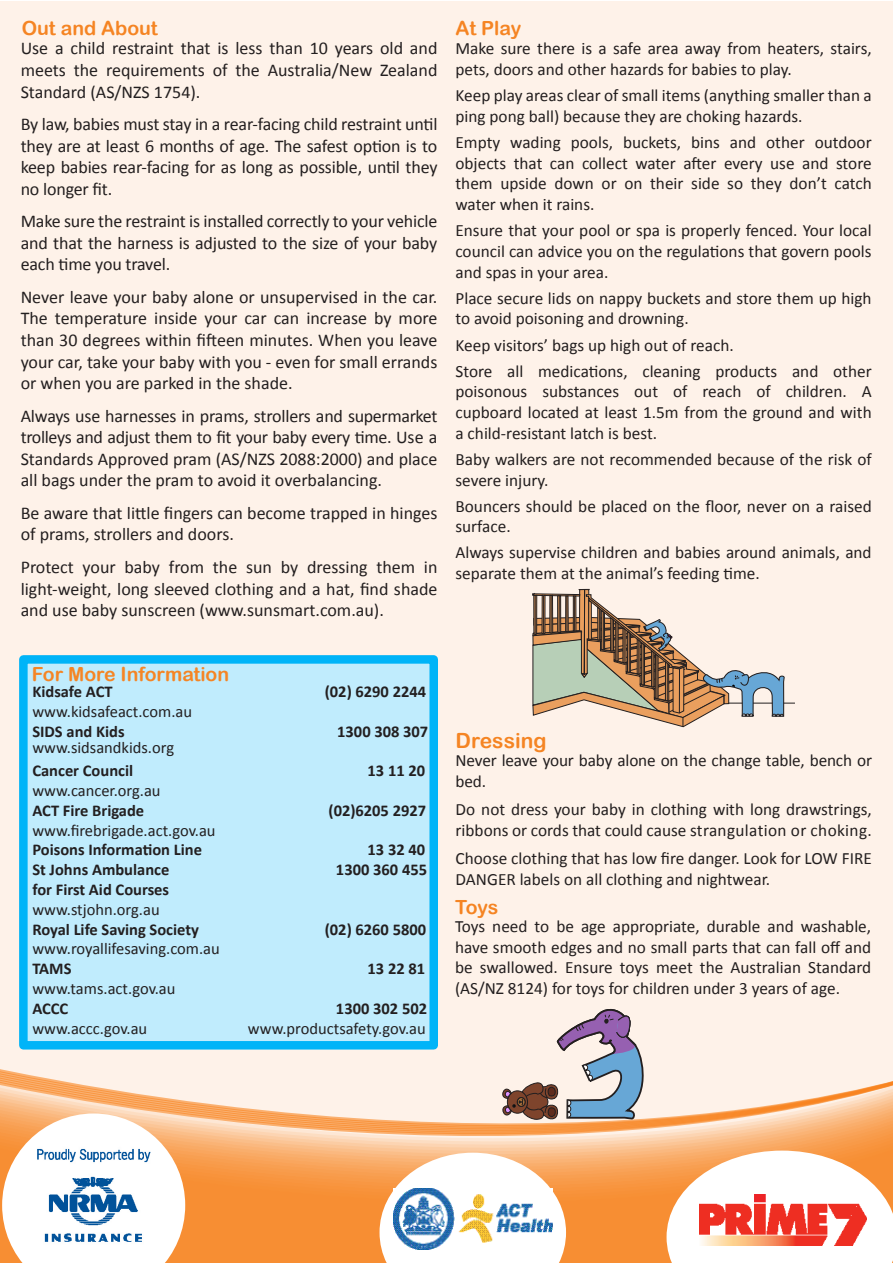
<style>
.page{position:relative;width:893px;height:1263px;background:#fff}
.page>*{position:absolute;margin:0;border:0;box-sizing:border-box;transform-origin:0 0}
.t1{font:21px "Arial Rounded MT Bold";color:#f58524}
.t2{font:19.5px "Arial Rounded MT Bold";color:#f58524}
.t3{font:18px/21.6px "Calibri";color:#231f20;text-align:justify}
.t4{font:17.25px/20.7px "Calibri";color:#231f20}
.t5{font:700 16.5px "Calibri";color:#231f20}
.t6{font:16.5px "Calibri";color:#231f20}
</style>
<div class="page">
<div style="left:0;top:1px;width:892px;height:1055px;background:#fef2e9"></div>
<svg style="left:0;top:1137px;width:892px;height:126px;background:#f89f52"></svg>
<hr style="left:0;top:1062px;width:892px;height:4px;background:#fef2e9">
<svg style="left:0;top:1066px;width:892px;height:70px;background:#fcd8b9"></svg>
<div style="left:24px;top:660px;width:410px;height:385px;background:#c0ecfd"></div>
<div style="left:19px;top:655px;width:419px;height:394px;border:9px solid #00b4f8"></div>
<svg style="left:2px;top:1113px;width:183px;height:150px"></svg>
<svg style="left:666px;top:1150px;width:226px;height:113px"></svg>
<svg style="left:379px;top:1153px;width:177px;height:110px"></svg>
<img style="left:699px;top:1195px;width:167px;height:50px">
<img style="left:393px;top:1189px;width:159px;height:60px">
<img style="left:27px;top:1144px;width:132px;height:116px">
<hr style="left:728px;top:703px;width:67px;height:1px;background:#231f20">
<svg style="left:556px;top:1121px;width:96px;height:142px;background:#f8a45b"></svg>
<svg style="left:500px;top:589px;width:285px;height:532px;background:#ebded4"></svg>
<p class="t2" style="left:22px;top:17px;width:138px">Out and About</p>
<p class="t3" style="left:21px;top:37px;width:418px">Use a child restraint that is less than 10 years old and meets the requirements of the Australia/New Zealand Standard (AS/NZS 1754).</p>
<p class="t3" style="left:21px;top:113px;width:418px">By law, babies must stay in a rear-facing child restraint until they are at least 6 months of age. The safest option is to keep babies rear-facing for as long as possible, until they no longer fit.</p>
<p class="t3" style="left:21px;top:210px;width:418px">Make sure the restraint is installed correctly to your vehicle and that the harness is adjusted to the size of your baby each time you travel.</p>
<p class="t3" style="left:21px;top:286px;width:418px">Never leave your baby alone or unsupervised in the car.<br>The temperature inside your car can increase by more than 30 degrees within fifteen minutes. When you leave your car, take your baby with you - even for small errands or when you are parked in the shade.</p>
<p class="t3" style="left:21px;top:405px;width:418px">Always use harnesses in prams, strollers and supermarket trolleys and adjust them to fit your baby every time. Use a Standards Approved pram (AS/NZS 2088:2000) and place all bags under the pram to avoid it overbalancing.</p>
<p class="t3" style="left:21px;top:502px;width:418px">Be aware that little fingers can become trapped in hinges of prams, strollers and doors.</p>
<p class="t3" style="left:21px;top:556px;width:418px">Protect your baby from the sun by dressing them in light-weight, long sleeved clothing and a hat, find shade and use baby sunscreen (www.sunsmart.com.au).</p>
<p class="t2" style="left:455px;top:17px;width:67px">At Play</p>
<p class="t4" style="left:455px;top:38px;width:418px">Make sure there is a safe area away from heaters, stairs, pets, doors and other hazards for babies to play.</p>
<p class="t4" style="left:455px;top:85px;width:418px">Keep play areas clear of small items (anything smaller than a ping pong ball) because they are choking hazards.</p>
<p class="t4" style="left:455px;top:132px;width:418px;text-align:justify">Empty wading pools, buckets, bins and other outdoor objects that can collect water after every use and store them upside down or on their side so they don’t catch water when it rains.</p>
<p class="t4" style="left:455px;top:220px;width:418px;text-align:justify">Ensure that your pool or spa is properly fenced. Your local council can advice you on the regulations that govern pools and spas in your area.</p>
<p class="t4" style="left:455px;top:287px;width:418px">Place secure lids on nappy buckets and store them up high to avoid poisoning and drowning.</p>
<p class="t4" style="left:455px;top:332px;width:418px;line-height:26.1px">Keep visitors’ bags up high out of reach.<br>Store all medications, cleaning products and other</p>
<p class="t4" style="left:455px;top:381px;width:418px;text-align:justify">poisonous substances out of reach of children. A cupboard located at least 1.5m from the ground and with a child-resistant latch is best.</p>
<p class="t4" style="left:455px;top:449px;width:418px">Baby walkers are not recommended because of the risk of severe injury.</p>
<p class="t4" style="left:455px;top:495px;width:418px">Bouncers should be placed on the floor, never on a raised surface.</p>
<p class="t4" style="left:455px;top:542px;width:418px">Always supervise children and babies around animals, and separate them at the animal’s feeding time.</p>
<p class="t2" style="left:32px;top:662px;width:199px">For More Information</p>
<p class="t5" style="left:32px;top:681px;width:82px">Kidsafe ACT</p>
<p class="t5" style="left:325px;top:681px;width:103px">(02) 6290 2244</p>
<p class="t6" style="left:32px;top:701px;width:161px">www.kidsafeact.com.au</p>
<p class="t5" style="left:32px;top:721px;width:94px">SIDS and Kids</p>
<p class="t5" style="left:337px;top:721px;width:93px">1300 308 307</p>
<p class="t6" style="left:32px;top:738px;width:143px">www.sidsandkids.org</p>
<p class="t5" style="left:32px;top:760px;width:102px">Cancer Council</p>
<p class="t5" style="left:368px;top:760px;width:59px">13 11 20</p>
<p class="t6" style="left:32px;top:780px;width:130px">www.cancer.org.au</p>
<p class="t5" style="left:32px;top:800px;width:113px">ACT Fire Brigade</p>
<p class="t5" style="left:328px;top:800px;width:99px">(02)6205 2927</p>
<p class="t6" style="left:32px;top:820px;width:185px">www.firebrigade.act.gov.au</p>
<p class="t5" style="left:32px;top:840px;width:171px">Poisons Information Line</p>
<p class="t5" style="left:368px;top:840px;width:59px">13 32 40</p>
<p class="t5" style="left:32px;top:859px;width:139px">St Johns Ambulance</p>
<p class="t5" style="left:336px;top:859px;width:93px">1300 360 455</p>
<p class="t5" style="left:32px;top:879px;width:138px">for First Aid Courses</p>
<p class="t6" style="left:32px;top:899px;width:129px">www.stjohn.org.au</p>
<p class="t5" style="left:32px;top:919px;width:168px">Royal Life Saving Society</p>
<p class="t5" style="left:325px;top:919px;width:103px">(02) 6260 5800</p>
<p class="t6" style="left:32px;top:939px;width:189px">www.royallifesaving.com.au</p>
<p class="t5" style="left:32px;top:958px;width:41px">TAMS</p>
<p class="t5" style="left:368px;top:958px;width:59px">13 22 81</p>
<p class="t6" style="left:32px;top:978px;width:145px">www.tams.act.gov.au</p>
<p class="t5" style="left:32px;top:998px;width:37px">ACCC</p>
<p class="t5" style="left:336px;top:998px;width:93px">1300 302 502</p>
<p class="t6" style="left:32px;top:1018px;width:116px">www.accc.gov.au</p>
<p class="t6" style="left:248px;top:1018px;width:179px">www.productsafety.gov.au</p>
<p class="t1" style="left:456px;top:729px;width:92px">Dressing</p>
<p class="t4" style="left:456px;top:750px;width:418px">Never leave your baby alone on the change table, bench or bed.</p>
<p class="t4" style="left:456px;top:798px;width:418px;line-height:21.6px">Do not dress your baby in clothing with long drawstrings, ribbons or cords that could cause strangulation or choking.</p>
<p class="t4" style="left:456px;top:848px;width:418px">Choose clothing that has low fire danger. Look for LOW FIRE<br>DANGER labels on all clothing and nightwear.</p>
<p class="t2" style="left:455px;top:895px;width:45px">Toys</p>
<p class="t4" style="left:455px;top:916px;width:418px;text-align:justify">Toys need to be age appropriate, durable and washable, have smooth edges and no small parts that can fall off and be swallowed. Ensure toys meet the Australian Standard (AS/NZ 8124) for toys for children under 3 years of age.</p>
</div>
